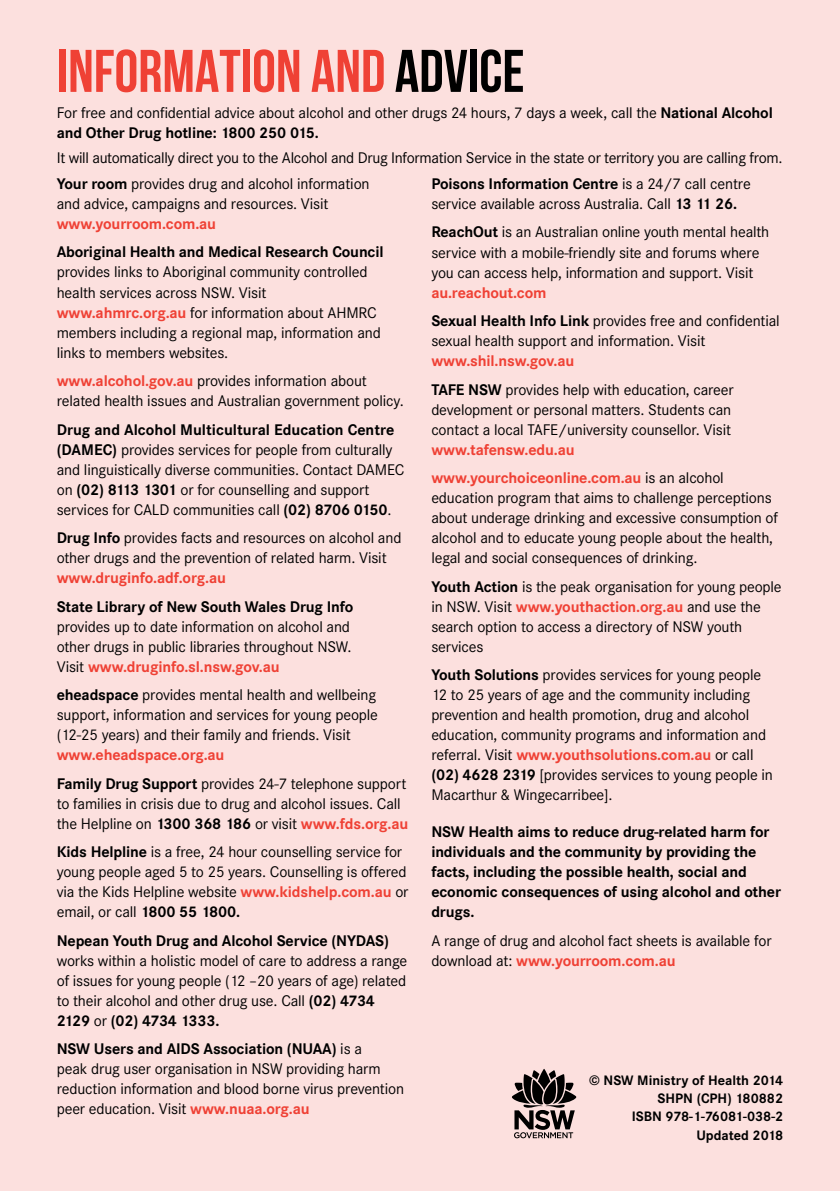
<style>
.page{position:relative;width:840px;height:1191px;background:#fff}
.page>*{position:absolute;margin:0;border:0;box-sizing:border-box;transform-origin:0 0}
.t1{font:700 60px "Bebas Neue";color:#ef4135}
.t2{font:16px/20px "Corporate S";letter-spacing:-.01em;color:#000}
.t3{font:700 16px/20px "Corporate S";letter-spacing:-.01em;color:#000}
.t4{font:700 16px/28.4px "Corporate S";letter-spacing:-.01em;color:#ef4135}
.t5{font:700 14.2px/18.4px "Corporate S";color:#000;text-align:right}
.s1{color:#000}
.s2{font-weight:700}
.s3{font-weight:700;color:#ef4135}
.s4{font-weight:400;color:#000}
</style>
<div class="page">
<div style="left:0;top:0;width:839px;height:1191px;background:#fce0de"></div>
<svg style="left:512px;top:1069px;width:64px;height:69px"></svg>
<h1 class="t1" style="left:57px;top:38px;width:469px">INFORMATION AND <span class="s1">ADVICE</span></h1>
<p class="t2" style="left:57px;top:102px;width:717px">For free and confidential advice about alcohol and other drugs 24 hours, 7 days a week, call the <span class="s2">National Alcohol and Other Drug hotline: 1800 250 015.</span></p>
<p class="t2" style="left:57px;top:148px;width:726px">It will automatically direct you to the Alcohol and Drug Information Service in the state or territory you are calling from.</p>
<p class="t2" style="left:57px;top:174px;width:314px"><span class="s2">Your room</span> provides drug and alcohol information and advice, campaigns and resources. Visit</p>
<p class="t4" style="left:57px;top:210px;width:161px">www.yourroom.com.au</p>
<p class="t3" style="left:57px;top:242px;width:328px">Aboriginal Health and Medical Research Council</p>
<p class="t2" style="left:57px;top:262px;width:325px">provides links to Aboriginal community controlled health services across NSW. Visit <span class="s3">www.ahmrc.org.au</span> for information about AHMRC members including a regional map, information and links to members websites.</p>
<p class="t2" style="left:57px;top:371px;width:348px"><span class="s3">www.alcohol.gov.au</span> provides information about related health issues and Australian government policy.</p>
<p class="t2" style="left:57px;top:419px;width:349px"><span class="s2">Drug and Alcohol Multicultural Education Centre (DAMEC)</span> provides services for people from culturally and linguistically diverse communities. Contact DAMEC on <span class="s2">(02) 8113 1301</span> or for counselling and support services for CALD communities call <span class="s2">(02) 8706 0150</span>.</p>
<p class="t2" style="left:57px;top:528px;width:346px"><span class="s2">Drug Info</span> provides facts and resources on alcohol and other drugs and the prevention of related harm. Visit</p>
<p class="t4" style="left:57px;top:564px;width:170px">www.druginfo.adf.org.au</p>
<p class="t3" style="left:57px;top:596px;width:298px">State Library of New South Wales Drug Info</p>
<p class="t2" style="left:57px;top:616px;width:296px;text-align:justify">provides up to date information on alcohol and other drugs in public libraries throughout NSW.<br>Visit <span class="s3">www.druginfo.sl.nsw.gov.au</span></p>
<p class="t2" style="left:57px;top:685px;width:322px;text-align:justify"><span class="s2">eheadspace</span> provides mental health and wellbeing support, information and services for young people (12-25 years) and their family and friends. Visit</p>
<p class="t2" style="left:57px;top:741px;width:351px;line-height:28.4px"><span class="s3">www.eheadspace.org.au<br></span><span class="s2">Family Drug Support</span> provides 24-7 telephone support</p>
<p class="t2" style="left:57px;top:793px;width:353px">to families in crisis due to drug and alcohol issues. Call the Helpline on <span class="s2">1300 368 186</span> or visit <span class="s3">www.fds.org.au</span></p>
<p class="t2" style="left:57px;top:842px;width:353px"><span class="s2">Kids Helpline</span> is a free, 24 hour counselling service for young people aged 5 to 25 years. Counselling is offered via the Kids Helpline website <span class="s3">www.kidshelp.com.au</span> or email, or call <span class="s2">1800 55 1800.</span></p>
<p class="t3" style="left:57px;top:930px;width:333px">Nepean Youth Drug and Alcohol Service (NYDAS)</p>
<p class="t2" style="left:57px;top:950px;width:352px">works within a holistic model of care to address a range of issues for young people (12 –20 years of age) related to their alcohol and other drug use. Call <span class="s2">(02) 4734<br>2129</span> or <span class="s2">(02) 4734 1333.</span></p>
<p class="t2" style="left:57px;top:1039px;width:349px"><span class="s2">NSW Users and AIDS Association (NUAA)</span> is a<br>peak drug user organisation in NSW providing harm reduction information and blood borne virus prevention peer education. Visit <span class="s3">www.nuaa.org.au</span></p>
<p class="t2" style="left:431px;top:174px;width:321px"><span class="s2">Poisons Information Centre</span> is a 24/7 call centre service available across Australia. Call <span class="s2">13 11 26.</span></p>
<p class="t2" style="left:431px;top:222px;width:339px"><span class="s2">ReachOut</span> is an Australian online youth mental health service with a mobile-friendly site and forums where you can access help, information and support. Visit</p>
<p class="t2" style="left:431px;top:278px;width:350px;line-height:28.6px"><span class="s3">au.reachout.com<br></span><span class="s2">Sexual Health Info Link</span> provides free and confidential</p>
<p class="t2" style="left:431px;top:331px;width:275px">sexual health support and information. Visit</p>
<p class="t2" style="left:431px;top:346px;width:304px;line-height:28.6px"><span class="s3">www.shil.nsw.gov.au<br></span><span class="s2">TAFE NSW</span> provides help with education, career</p>
<p class="t2" style="left:431px;top:399px;width:301px">development or personal matters. Students can contact a local TAFE/university counsellor. Visit</p>
<p class="t4" style="left:431px;top:435px;width:294px">www.tafensw.edu.au www.yourchoiceonline.com.au <span class="s4">is an alcohol</span></p>
<p class="t2" style="left:431px;top:488px;width:348px">education program that aims to challenge perceptions about underage drinking and excessive consumption of alcohol and to educate young people about the health, legal and social consequences of drinking.</p>
<p class="t2" style="left:431px;top:576px;width:352px"><span class="s2">Youth Action</span> is the peak organisation for young people in NSW. Visit <span class="s3">www.youthaction.org.au</span> and use the search option to access a directory of NSW youth services</p>
<p class="t2" style="left:431px;top:665px;width:343px"><span class="s2">Youth Solutions</span> provides services for young people 12 to 25 years of age and the community including prevention and health promotion, drug and alcohol education, community programs and information and referral. Visit <span class="s3">www.youthsolutions.com.au</span> or call <span class="s2">(02) 4628 2319</span> [provides services to young people in Macarthur &amp; Wingecarribee].</p>
<p class="t3" style="left:431px;top:822px;width:351px">NSW Health aims to reduce drug-related harm for individuals and the community by providing the facts, including the possible health, social and economic consequences of using alcohol and other drugs.</p>
<p class="t2" style="left:431px;top:930px;width:341px">A range of drug and alcohol fact sheets is available for download at: <span class="s3">www.yourroom.com.au</span></p>
<p class="t5" style="left:589px;top:1071px;width:195px">© NSW Ministry of Health 2014<br>SHPN (CPH) 180882<br>ISBN 978-1-76081-038-2<br>Updated 2018</p>
</div>
